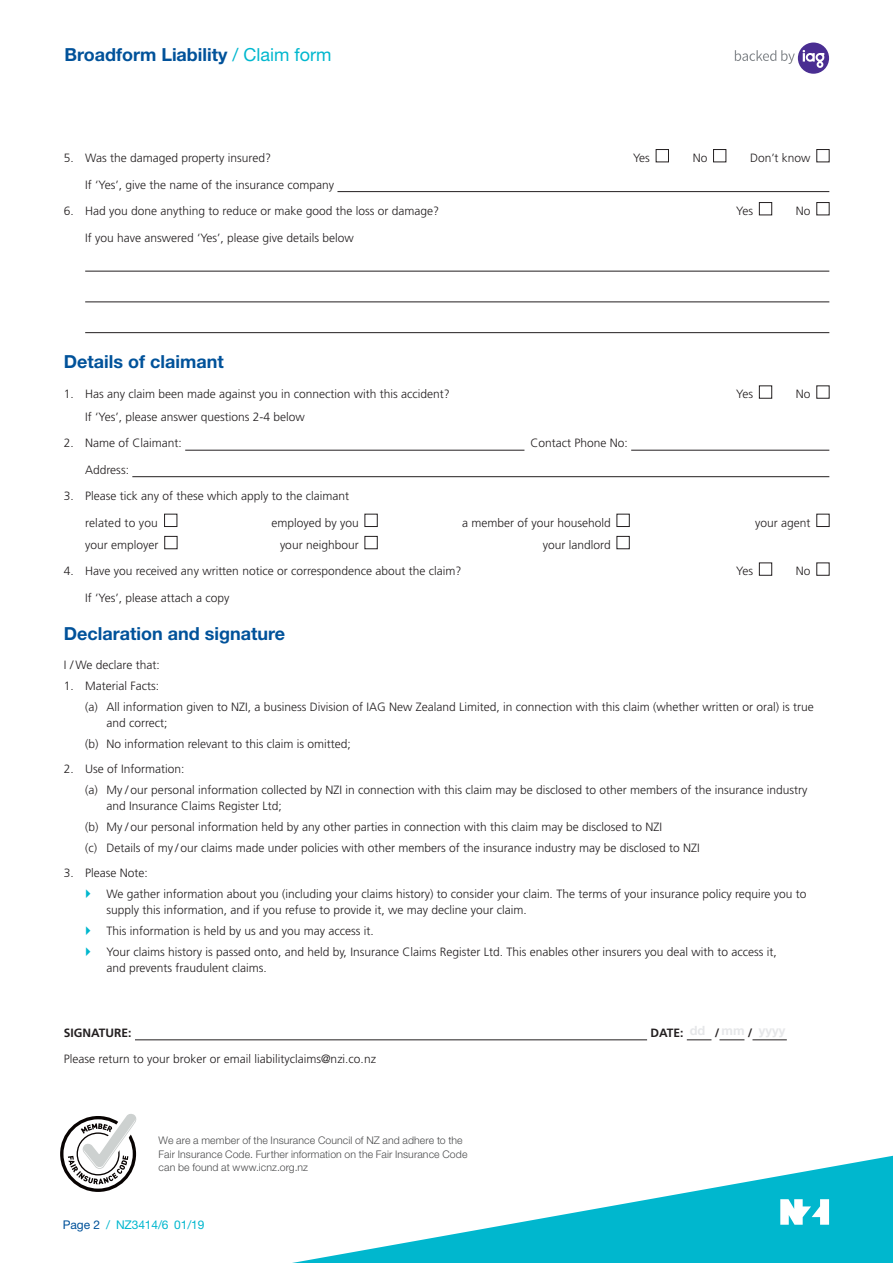
<style>
.page{position:relative;width:893px;height:1263px;background:#fff}
.page>*{position:absolute;margin:0;border:0;box-sizing:border-box;transform-origin:0 0}
.M_Header{font:700 18px "Helvetica Neue";color:#01529a}
.M_Body_2mm{font:700 12.75px "Helvetica Neue";color:#e6e7e9}
.M_Bullets_2{font:300 12px/16.5px "Frutiger LT Std";color:#231f20}
.M_Bullets_1_space_be{font:300 12px "Frutiger LT Std";color:#231f20}
.M_Body_Indent{font:300 12px "Frutiger LT Std";color:#231f20}
.M_Body{font:300 12px "Frutiger LT Std";color:#231f20}
.M_Bullets_1{font:300 12px "Frutiger LT Std";color:#231f20}
.t1{font:12px "Helvetica Neue";letter-spacing:-.01em;color:#00b7ce}
.M_Signature_Line{font:700 12px "Frutiger LT Std";color:#231f20}
.Form_Lists_1{font:300 10.5px/13.5px "Helvetica Neue";letter-spacing:.01em;color:#4b4c4d}
.s1{font-weight:400;color:#00b7ce}
.s2{color:#01529a}
</style>
<div class="page">
<svg style="left:292px;top:1155px;width:601px;height:108px"></svg>
<svg style="left:780px;top:1199px;width:49px;height:26px"></svg>
<div style="left:798px;top:43px;width:31px;height:31px;background:#4a2e92;border-radius:50%"></div>
<svg style="left:803px;top:50px;width:21px;height:18px"></svg>
<svg style="left:735px;top:50px;width:60px;height:14px"></svg>
<hr style="left:337px;top:191px;width:492px;height:1px;background:#231f20">
<hr style="left:85px;top:271px;width:744px;height:1px;background:#231f20">
<hr style="left:85px;top:302px;width:744px;height:1px;background:#231f20">
<hr style="left:85px;top:332px;width:744px;height:1px;background:#231f20">
<hr style="left:185px;top:450px;width:339px;height:1px;background:#231f20">
<hr style="left:631px;top:450px;width:198px;height:1px;background:#231f20">
<hr style="left:132px;top:476px;width:697px;height:1px;background:#231f20">
<hr style="left:135px;top:1039px;width:512px;height:1px;background:#231f20">
<svg style="left:687px;top:1039px;width:24px;height:1px"></svg>
<svg style="left:719px;top:1039px;width:25px;height:1px"></svg>
<hr style="left:752px;top:1039px;width:35px;height:1px;background:#231f20">
<div style="left:656px;top:149px;width:13px;height:13px;border:1px solid #231f20"></div>
<div style="left:713px;top:149px;width:13px;height:13px;border:1px solid #231f20"></div>
<div style="left:817px;top:149px;width:12px;height:13px;border:1px solid #231f20"></div>
<div style="left:759px;top:202px;width:13px;height:13px;border:1px solid #231f20"></div>
<div style="left:817px;top:202px;width:12px;height:13px;border:1px solid #231f20"></div>
<div style="left:759px;top:386px;width:13px;height:12px;border:1px solid #231f20"></div>
<div style="left:164px;top:514px;width:13px;height:13px;border:1px solid #231f20"></div>
<div style="left:365px;top:514px;width:12px;height:13px;border:1px solid #231f20"></div>
<div style="left:617px;top:514px;width:12px;height:13px;border:1px solid #231f20"></div>
<div style="left:817px;top:514px;width:12px;height:13px;border:1px solid #231f20"></div>
<div style="left:165px;top:536px;width:12px;height:13px;border:1px solid #231f20"></div>
<div style="left:365px;top:536px;width:12px;height:13px;border:1px solid #231f20"></div>
<div style="left:617px;top:536px;width:12px;height:13px;border:1px solid #231f20"></div>
<div style="left:759px;top:563px;width:13px;height:12px;border:1px solid #231f20"></div>
<svg style="left:60px;top:1114px;width:77px;height:78px"></svg>
<h1 class="M_Header" style="left:64px;top:43px;width:269px">Broadform Liability <span class="s1">/ Claim form</span></h1>
<p class="M_Bullets_1_space_be" style="left:64px;top:151px;width:209px">5. Was the damaged property insured?</p>
<p class="M_Bullets_1_space_be" style="left:633px;top:151px;width:18px">Yes</p>
<p class="M_Bullets_1_space_be" style="left:693px;top:151px;width:16px">No</p>
<p class="M_Bullets_1_space_be" style="left:750px;top:151px;width:62px">Don’t know</p>
<p class="M_Body_Indent" style="left:85px;top:178px;width:250px">If ‘Yes’, give the name of the insurance company</p>
<p class="M_Bullets_1_space_be" style="left:64px;top:204px;width:377px">6. Had you done anything to reduce or make good the loss or damage?</p>
<p class="M_Bullets_1_space_be" style="left:736px;top:204px;width:18px">Yes</p>
<p class="M_Bullets_1_space_be" style="left:796px;top:204px;width:16px">No</p>
<p class="M_Body_Indent" style="left:85px;top:231px;width:270px">If you have answered ‘Yes’, please give details below</p>
<p class="M_Header" style="left:64px;top:350px;width:161px">Details of claimant</p>
<p class="M_Bullets_1_space_be" style="left:64px;top:387px;width:387px">1. Has any claim been made against you in connection with this accident?</p>
<p class="M_Bullets_1_space_be" style="left:736px;top:387px;width:18px">Yes</p>
<p class="M_Bullets_1_space_be" style="left:796px;top:387px;width:16px">No</p>
<p class="M_Body_Indent" style="left:85px;top:410px;width:221px">If ‘Yes’, please answer questions 2-4 below</p>
<p class="M_Bullets_1_space_be" style="left:64px;top:436px;width:119px">2. Name of Claimant:</p>
<p class="M_Bullets_1_space_be" style="left:530px;top:436px;width:99px">Contact Phone No:</p>
<p class="M_Body_Indent" style="left:85px;top:463px;width:45px">Address:</p>
<p class="M_Bullets_1_space_be" style="left:64px;top:489px;width:287px">3. Please tick any of these which apply to the claimant</p>
<p class="M_Body_Indent" style="left:85px;top:516px;width:74px">related to you</p>
<p class="M_Body_Indent" style="left:271px;top:516px;width:89px">employed by you</p>
<p class="M_Body_Indent" style="left:462px;top:516px;width:150px">a member of your household</p>
<p class="M_Body_Indent" style="left:755px;top:516px;width:57px">your agent</p>
<p class="M_Body_Indent" style="left:85px;top:538px;width:75px">your employer</p>
<p class="M_Body_Indent" style="left:280px;top:538px;width:80px">your neighbour</p>
<p class="M_Body_Indent" style="left:543px;top:538px;width:69px">your landlord</p>
<p class="M_Bullets_1_space_be" style="left:64px;top:564px;width:399px">4. Have you received any written notice or correspondence about the claim?</p>
<p class="M_Bullets_1_space_be" style="left:736px;top:564px;width:18px">Yes</p>
<p class="M_Bullets_1_space_be" style="left:796px;top:564px;width:16px">No</p>
<p class="M_Body_Indent" style="left:85px;top:591px;width:146px">If ‘Yes’, please attach a copy</p>
<p class="M_Header" style="left:64px;top:622px;width:223px">Declaration and signature</p>
<p class="M_Body" style="left:64px;top:658px;width:97px">I / We declare that:</p>
<p class="M_Bullets_1" style="left:64px;top:679px;width:97px">1. Material Facts:</p>
<p class="M_Bullets_2" style="left:106px;top:698px;width:709px;text-indent:-21px">(a) All information given to NZI, a business Division of IAG New Zealand Limited, in connection with this claim (whether written or oral) is true and correct;</p>
<p class="M_Bullets_2" style="left:85px;top:736px;width:267px">(b) No information relevant to this claim is omitted;</p>
<p class="M_Bullets_1" style="left:64px;top:762px;width:122px">2. Use of Information:</p>
<p class="M_Bullets_2" style="left:106px;top:781px;width:702px;text-indent:-21px">(a) My / our personal information collected by NZI in connection with this claim may be disclosed to other members of the insurance industry and Insurance Claims Register Ltd;</p>
<p class="M_Bullets_2" style="left:85px;top:819px;width:578px">(b) My / our personal information held by any other parties in connection with this claim may be disclosed to NZI</p>
<p class="M_Bullets_2" style="left:85px;top:839px;width:616px">(c) Details of my / our claims made under policies with other members of the insurance industry may be disclosed to NZI</p>
<p class="M_Bullets_1" style="left:64px;top:866px;width:85px">3. Please Note:</p>
<p class="M_Bullets_2" style="left:106px;top:885px;width:702px">We gather information about you (including your claims history) to consider your claim. The terms of your insurance policy require you to supply this information, and if you refuse to provide it, we may decline your claim.</p>
<p class="M_Bullets_2" style="left:106px;top:922px;width:269px">This information is held by us and you may access it.</p>
<p class="M_Bullets_2" style="left:106px;top:943px;width:672px">Your claims history is passed onto, and held by, Insurance Claims Register Ltd. This enables other insurers you deal with to access it, and prevents fraudulent claims.</p>
<p class="M_Body_2mm" style="left:690px;top:1023px;width:17px">dd</p>
<p class="M_Body_2mm" style="left:721px;top:1023px;width:65px">mm yyyy</p>
<p class="M_Signature_Line" style="left:64px;top:1025px;width:69px">SIGNATURE:</p>
<p class="M_Signature_Line" style="left:650px;top:1025px;width:35px">DATE:</p>
<p class="M_Signature_Line" style="left:715px;top:1025px;width:6px">/</p>
<p class="M_Signature_Line" style="left:748px;top:1025px;width:6px">/</p>
<p class="M_Body" style="left:64px;top:1052px;width:314px">Please return to your broker or email liabilityclaims@nzi.co.nz</p>
<p class="Form_Lists_1" style="left:159px;top:1133px;width:310px">We are a member of the Insurance Council of NZ and adhere to the<br>Fair Insurance Code. Further information on the Fair Insurance Code can be found at www.icnz.org.nz</p>
<p class="t1" style="left:63px;top:1217px;width:143px"><span class="s2">Page 2</span> / NZ3414/6 01/19</p>
</div>
